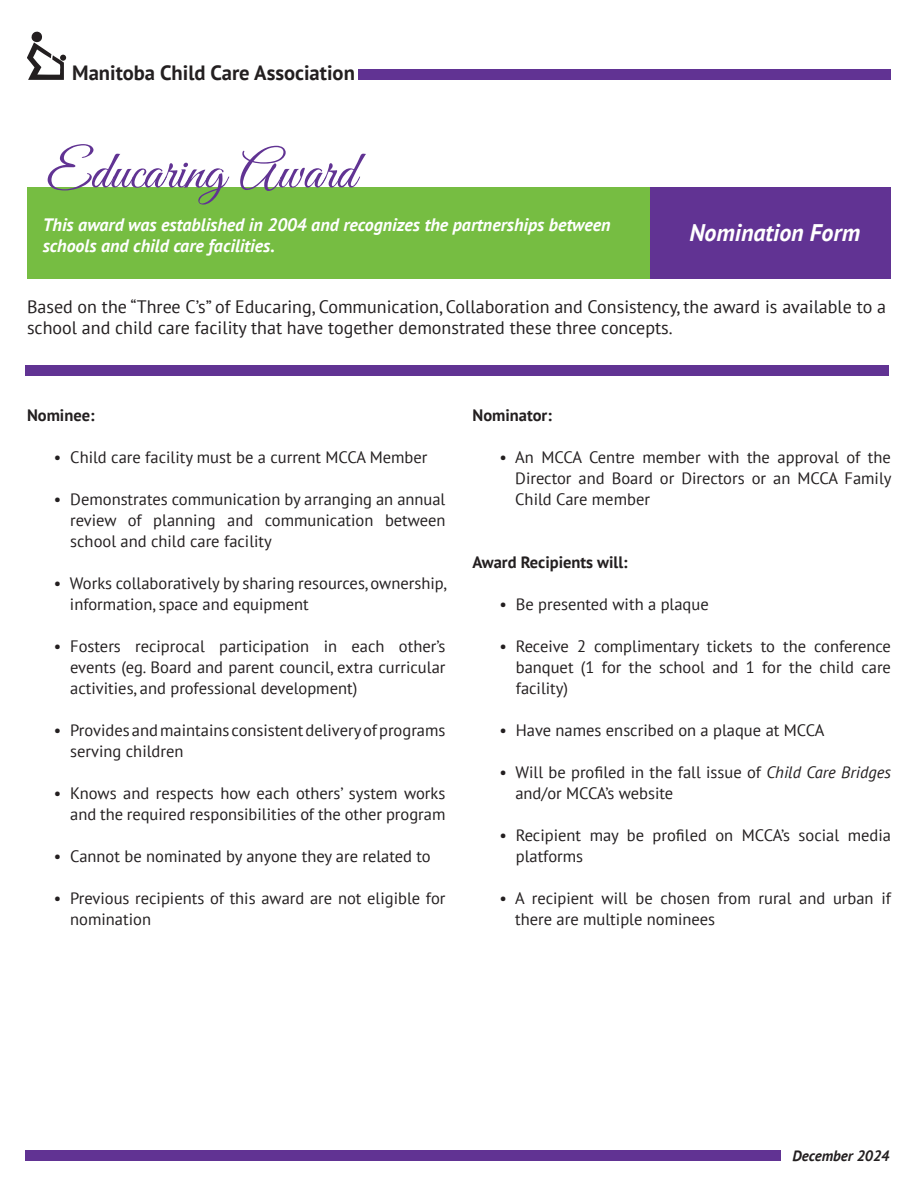
<style>
.page{position:relative;width:918px;height:1188px;background:#fff}
.page>*{position:absolute;margin:0;border:0;box-sizing:border-box;transform-origin:0 0}
.t1{font:54px "Great Vibes";color:#613393}
.t2{font:italic 700 24px "PT Sans";color:#fff}
.t3{font:700 20.7px "PT Sans";color:#231f20}
.t4{font:18px/21.6px "PT Sans";color:#231f20}
.t5{font:italic 700 18px/21.6px "PT Sans";color:#fff}
.t6{font:16.5px/21px "PT Sans";color:#231f20}
.t7{font:700 16.5px "PT Sans";color:#231f20}
.t8{font:italic 700 15px "PT Sans";color:#231f20}
.s1{font-style:italic}
</style>
<div class="page">
<div style="left:649px;top:188px;width:242px;height:91px;background:#613393"></div>
<div style="left:27px;top:188px;width:622px;height:91px;background:#76bd42"></div>
<div style="left:358px;top:69px;width:533px;height:11px;background:#613393"></div>
<svg style="left:27px;top:32px;width:40px;height:48px"></svg>
<div style="left:26px;top:1150px;width:755px;height:11px;background:#613393"></div>
<div style="left:26px;top:365px;width:864px;height:11px;background:#613393"></div>
<p class="t3" style="left:72px;top:59px;width:284px">Manitoba Child Care Association</p>
<p class="t1" style="left:46px;top:142px;width:311px">Educaring Award</p>
<p class="t5" style="left:43px;top:213px;width:569px">This award was established in 2004 and recognizes the partnerships between schools and child care facilities.</p>
<p class="t2" style="left:689px;top:217px;width:172px">Nomination Form</p>
<p class="t4" style="left:27px;top:295px;width:861px">Based on the “Three C’s” of Educaring, Communication, Collaboration and Consistency, the award is available to a school and child care facility that have together demonstrated these three concepts.</p>
<p class="t7" style="left:27px;top:404px;width:69px">Nominee:</p>
<p class="t6" style="left:54px;top:446px;width:375px">• Child care facility must be a current MCCA Member</p>
<p class="t6" style="left:70px;top:488px;width:377px;text-align:justify;text-indent:-16px">• Demonstrates communication by arranging an annual review of planning and communication between school and child care facility</p>
<p class="t6" style="left:70px;top:572px;width:378px;text-indent:-16px">• Works collaboratively by sharing resources, ownership, information, space and equipment</p>
<p class="t6" style="left:70px;top:635px;width:377px;text-align:justify;text-indent:-16px">• Fosters reciprocal participation in each other’s events (eg. Board and parent council, extra curricular activities, and professional development)</p>
<p class="t6" style="left:70px;top:719px;width:377px;text-indent:-16px">• Provides and maintains consistent delivery of programs serving children</p>
<p class="t6" style="left:54px;top:782px;width:393px;text-align:right">• Knows and respects how each others’ system works and the required responsibilities of the other program</p>
<p class="t6" style="left:54px;top:845px;width:378px">• Cannot be nominated by anyone they are related to</p>
<p class="t6" style="left:70px;top:887px;width:377px;text-indent:-16px">• Previous recipients of this award are not eligible for nomination</p>
<p class="t7" style="left:472px;top:404px;width:81px">Nominator:</p>
<p class="t6" style="left:515px;top:446px;width:378px;text-align:justify;text-indent:-16px">• An MCCA Centre member with the approval of the Director and Board or Directors or an MCCA Family Child Care member</p>
<p class="t7" style="left:472px;top:551px;width:157px">Award Recipients will:</p>
<p class="t6" style="left:499px;top:593px;width:211px">• Be presented with a plaque</p>
<p class="t6" style="left:516px;top:635px;width:377px;text-align:justify;text-indent:-16px">• Receive 2 complimentary tickets to the conference banquet (1 for the school and 1 for the child care facility)</p>
<p class="t6" style="left:499px;top:719px;width:327px">• Have names enscribed on a plaque at MCCA</p>
<p class="t6" style="left:515px;top:761px;width:377px;text-indent:-16px">• Will be profiled in the fall issue of <span class="s1">Child Care Bridges </span>and/or MCCA’s website</p>
<p class="t6" style="left:516px;top:824px;width:377px;text-indent:-16px">• Recipient may be profiled on MCCA’s social media platforms</p>
<p class="t6" style="left:515px;top:887px;width:377px;text-indent:-16px">• A recipient will be chosen from rural and urban if there are multiple nominees</p>
<p class="t8" style="left:793px;top:1146px;width:98px">December 2024</p>
</div>
